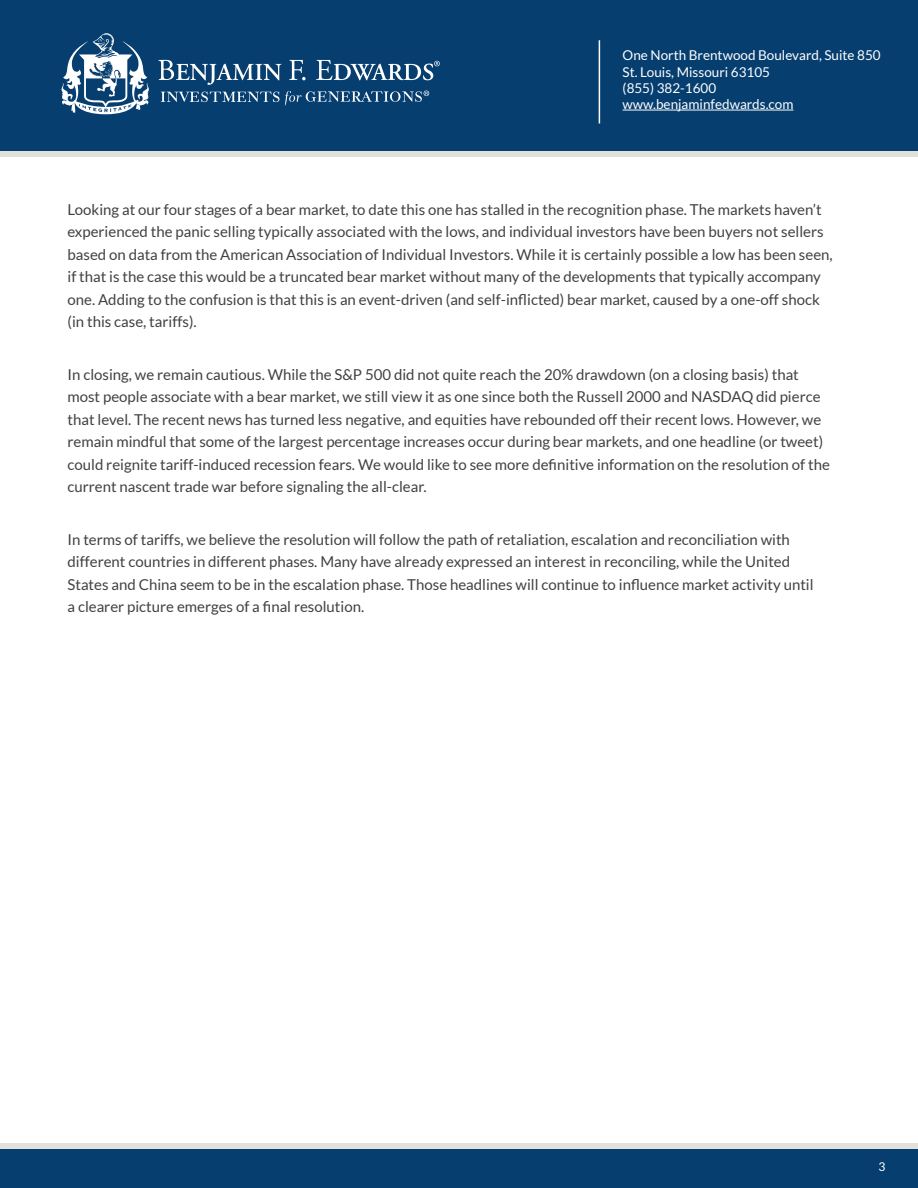
<style>
.page{position:relative;width:918px;height:1188px;background:#fff}
.page>*{position:absolute;margin:0;border:0;box-sizing:border-box;transform-origin:0 0}
.t1{font:15px/22.5px "Lato";color:#414042}
.t2{font:13.5px/16.2px "Lato";color:#fff}
.t3{font:12px "Lato";color:#fff}
</style>
<div class="page">
<div style="left:0;top:0;width:918px;height:151px;background:#063e6f"></div>
<hr style="left:623px;top:110px;width:170px;height:1px;background:#fff">
<hr style="left:599px;top:40px;width:1px;height:83px;background:#fff">
<div style="left:0;top:1148px;width:918px;height:40px;background:#063e6f"></div>
<div style="left:0;top:1144px;width:918px;height:5px;background:#e1e0db"></div>
<div style="left:0;top:151px;width:918px;height:5px;background:#e1e0db"></div>
<svg style="left:62px;top:33px;width:87px;height:81px"></svg>
<svg style="left:161px;top:92px;width:118px;height:10px"></svg>
<svg style="left:158px;top:60px;width:123px;height:25px"></svg>
<svg style="left:289px;top:60px;width:17px;height:20px"></svg>
<svg style="left:316px;top:60px;width:124px;height:20px"></svg>
<svg style="left:285px;top:91px;width:144px;height:15px"></svg>
<p class="t2" style="left:623px;top:47px;width:260px">One North Brentwood Boulevard, Suite 850<br>St. Louis, Missouri 63105<br>(855) 382-1600 www.benjaminfedwards.com</p>
<p class="t1" style="left:68px;top:198px;width:767px">Looking at our four stages of a bear market, to date this one has stalled in the recognition phase. The markets haven’t experienced the panic selling typically associated with the lows, and individual investors have been buyers not sellers based on data from the American Association of Individual Investors. While it is certainly possible a low has been seen, if that is the case this would be a truncated bear market without many of the developments that typically accompany one. Adding to the confusion is that this is an event-driven (and self-inflicted) bear market, caused by a one-off shock (in this case, tariffs).</p>
<p class="t1" style="left:68px;top:363px;width:764px">In closing, we remain cautious. While the S&amp;P 500 did not quite reach the 20% drawdown (on a closing basis) that most people associate with a bear market, we still view it as one since both the Russell 2000 and NASDAQ did pierce that level. The recent news has turned less negative, and equities have rebounded off their recent lows. However, we remain mindful that some of the largest percentage increases occur during bear markets, and one headline (or tweet) could reignite tariff-induced recession fears. We would like to see more definitive information on the resolution of the current nascent trade war before signaling the all-clear.</p>
<p class="t1" style="left:68px;top:528px;width:748px">In terms of tariffs, we believe the resolution will follow the path of retaliation, escalation and reconciliation with different countries in different phases. Many have already expressed an interest in reconciling, while the United States and China seem to be in the escalation phase. Those headlines will continue to influence market activity until a clearer picture emerges of a final resolution.</p>
<p class="t3" style="left:879px;top:1160px;width:8px">3</p>
</div>
